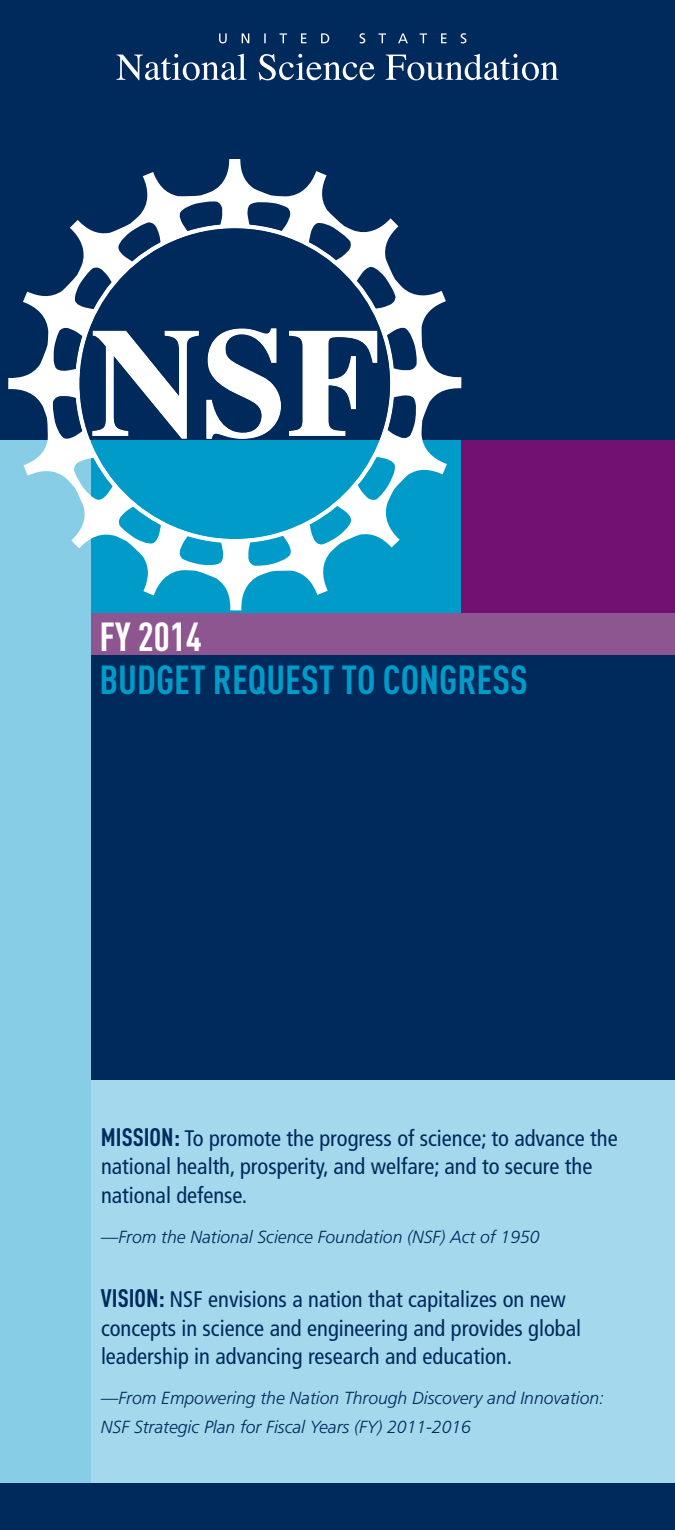
<style>
.page{position:relative;width:675px;height:1530px;background:#fff}
.page>*{position:absolute;margin:0;border:0;box-sizing:border-box;transform-origin:0 0}
.t1{font:700 40px "DIN Cond";color:#009bc8}
.t2{font:700 40px "DIN Cond";color:#fff}
.t3{font:condensed 22.5px/28.8px "Frutiger";color:#00295c}
.t4{font:italic 300 17.5px/28.8px "Frutiger";color:#00295c}
.s1{font-family:"DIN Cond";font-weight:700;font-stretch:normal;font-size:25px}
</style>
<div class="page">
<div style="left:0;top:124px;width:675px;height:956px;background:#00295c"></div>
<div style="left:91px;top:607px;width:584px;height:48px;background:#8e5691"></div>
<div style="left:0;top:0;width:675px;height:129px;background:#00295c"></div>
<div style="left:0;top:1080px;width:675px;height:450px;background:#a4d8ec"></div>
<svg style="left:219px;top:33px;width:247px;height:10px"></svg>
<svg style="left:116px;top:54px;width:443px;height:26px"></svg>
<div style="left:0;top:440px;width:91px;height:1090px;background:#87cde6"></div>
<div style="left:461px;top:440px;width:214px;height:173px;background:#711271"></div>
<svg style="left:8px;top:159px;width:453px;height:451px"></svg>
<div style="left:0;top:1483px;width:675px;height:47px;background:#00295c"></div>
<h1 class="t2" style="left:99px;top:612px;width:104px">FY 2014</h1>
<h1 class="t1" style="left:99px;top:656px;width:430px">BUDGET REQUEST TO CONGRESS</h1>
<p class="t3" style="left:101px;top:1124px;width:518px"><span class="s1">MISSION:</span> To promote the progress of science; to advance the national health, prosperity, and welfare; and to secure the national defense.</p>
<p class="t4" style="left:101px;top:1223px;width:440px">—From the National Science Foundation (NSF) Act of 1950</p>
<p class="t3" style="left:101px;top:1285px;width:482px"><span class="s1">VISION:</span> NSF envisions a nation that capitalizes on new concepts in science and engineering and provides global leadership in advancing research and education.</p>
<p class="t4" style="left:101px;top:1384px;width:505px">—From Empowering the Nation Through Discovery and Innovation:<br>NSF Strategic Plan for Fiscal Years (FY) 2011-2016</p>
</div>
